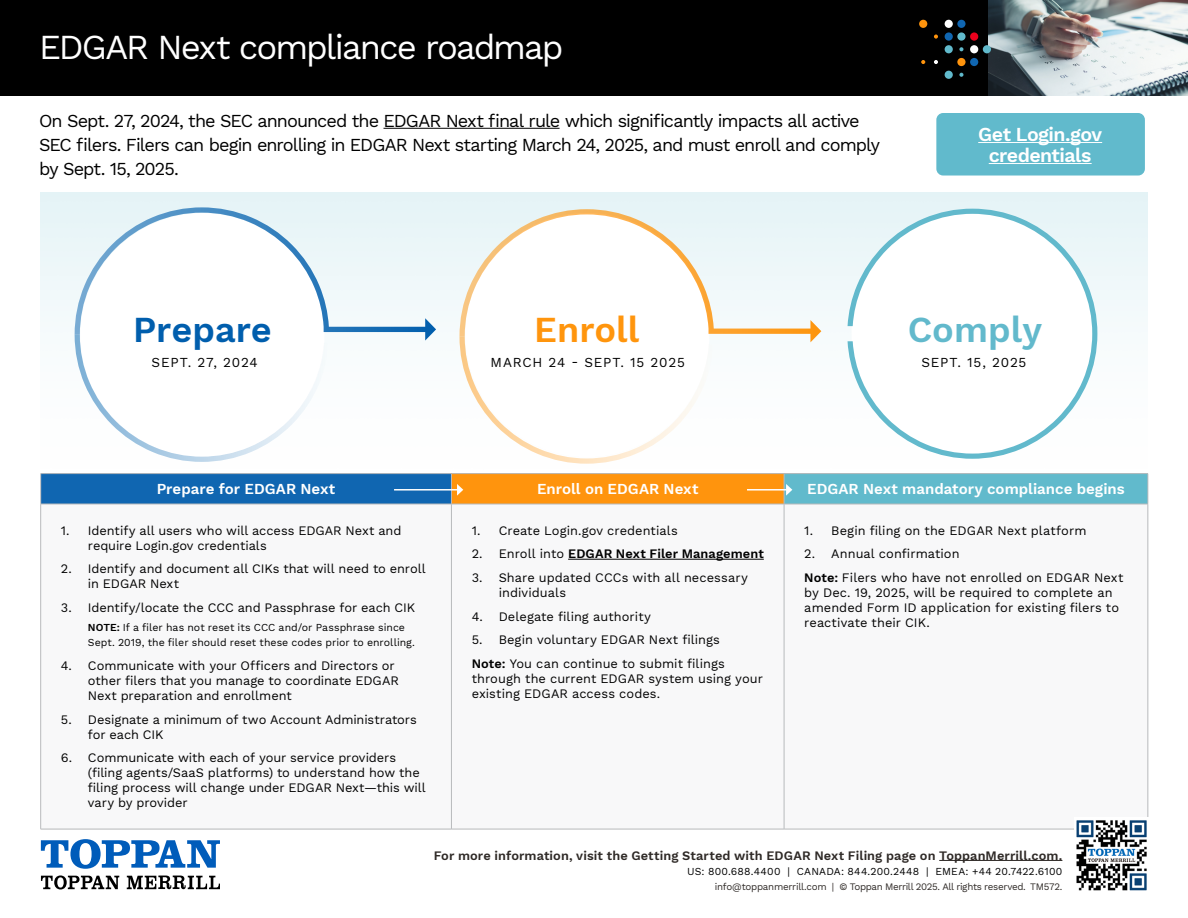
<style>
.page{position:relative;width:1188px;height:918px;background:#fff}
.page>*{position:absolute;margin:0;border:0;box-sizing:border-box;transform-origin:0 0}
.t1{font:600 36px "Work Sans";color:#005ead}
.t2{font:600 36px "Work Sans";color:#ff950d}
.t3{font:600 36px "Work Sans";color:#62b9cc}
.Sell_Sheet_Title{font:34.5px "Work Sans";letter-spacing:-.06em;color:#fff}
.Sell_Sheet_Title-2{font:600 19.5px/21px "Work Sans";letter-spacing:-.03em;color:#fff;text-align:center}
.Sell_Sheet_Title-3{font:18px/24px "Work Sans";letter-spacing:-.055em;color:#000}
.Services_Body_Copy{font:600 15px "Work Sans";color:#fff}
.Services_Body_Copy-2{font:13.5px "Work Sans";letter-spacing:.06em;color:#000}
.Services_Body_Copy-3{font:12.75px/15px "Work Sans";color:#000}
.Footnote{font:600 12.75px "Work Sans";letter-spacing:.005em;color:#2e2926}
.t4{font:600 12.75px "Work Sans";letter-spacing:.005em;color:#000}
.Footnote-2{font:10.5px/15px "Work Sans";letter-spacing:.005em;color:#000}
.Footnote-3{font:9.75px "Work Sans";letter-spacing:-.03em;color:#2e2926}
.s1{font-weight:600}
.s2{font-weight:400}
</style>
<div class="page">
<div style="left:0;top:0;width:1188px;height:96px;background:#000"></div>
<svg style="left:848px;top:209px;width:249px;height:250px"></svg>
<svg style="left:459px;top:342px;width:255px;height:122px"></svg>
<svg style="left:459px;top:209px;width:362px;height:133px"></svg>
<svg style="left:75px;top:341px;width:254px;height:121px"></svg>
<svg style="left:75px;top:207px;width:361px;height:134px"></svg>
<hr style="left:384px;top:128px;width:176px;height:1px;background:#000">
<div style="left:41px;top:474px;width:410px;height:30px;background:#1066b1"></div>
<div style="left:451px;top:474px;width:333px;height:30px;background:#ff940d"></div>
<div style="left:784px;top:474px;width:364px;height:30px;background:#61bacc"></div>
<div style="left:41px;top:504px;width:410px;height:325px;background:#f8f8f9"></div>
<svg style="left:452px;top:505px;width:696px;height:324px"></svg>
<hr style="left:40px;top:504px;width:1px;height:325px;background:#b8babc">
<hr style="left:784px;top:504px;width:1px;height:325px;background:#b8babc">
<hr style="left:1148px;top:504px;width:1px;height:325px;background:#b8babc">
<hr style="left:40px;top:829px;width:411px;height:1px;background:#b8babc">
<hr style="left:451px;top:829px;width:333px;height:1px;background:#b8babc">
<hr style="left:784px;top:829px;width:364px;height:1px;background:#b8babc">
<hr style="left:451px;top:504px;width:1px;height:325px;background:#b8babc">
<hr style="left:40px;top:474px;width:1px;height:30px;background:#b8babc">
<hr style="left:40px;top:473px;width:411px;height:1px;background:#b8babc">
<hr style="left:40px;top:504px;width:411px;height:1px;background:#b8babc">
<hr style="left:451px;top:474px;width:1px;height:30px;background:#b8babc">
<hr style="left:451px;top:473px;width:333px;height:1px;background:#b8babc">
<hr style="left:451px;top:504px;width:333px;height:1px;background:#b8babc">
<hr style="left:784px;top:473px;width:364px;height:1px;background:#b8babc">
<hr style="left:784px;top:474px;width:1px;height:30px;background:#b8babc">
<hr style="left:1148px;top:474px;width:1px;height:30px;background:#b8babc">
<hr style="left:784px;top:504px;width:364px;height:1px;background:#b8babc">
<hr style="left:568px;top:559px;width:196px;height:1px;background:#000">
<img style="left:988px;top:0;width:200px;height:96px">
<svg style="left:959px;top:73px;width:4px;height:4px"></svg>
<div style="left:945px;top:71px;width:8px;height:8px;background:#61bacc;border-radius:50%"></div>
<div style="left:945px;top:45px;width:8px;height:8px;background:#61bacc;border-radius:50%"></div>
<div style="left:957px;top:58px;width:9px;height:8px;background:#ff940d;border-radius:50%"></div>
<div style="left:970px;top:58px;width:8px;height:8px;background:#1066b1;border-radius:50%"></div>
<svg style="left:934px;top:60px;width:4px;height:4px"></svg>
<div style="left:970px;top:45px;width:8px;height:8px;background:#fff;border-radius:50%"></div>
<svg style="left:959px;top:47px;width:4px;height:4px"></svg>
<div style="left:970px;top:32px;width:8px;height:9px;background:#eb001c;border-radius:50%"></div>
<div style="left:957px;top:32px;width:9px;height:9px;background:#61bacc;border-radius:50%"></div>
<div style="left:919px;top:20px;width:8px;height:8px;background:#ff940d;border-radius:50%"></div>
<div style="left:945px;top:20px;width:8px;height:8px;background:#fff;border-radius:50%"></div>
<div style="left:957px;top:20px;width:9px;height:8px;background:#1066b1;border-radius:50%"></div>
<div style="left:983px;top:45px;width:8px;height:8px;background:#61bacc;border-radius:50%"></div>
<svg style="left:934px;top:35px;width:4px;height:4px"></svg>
<div style="left:945px;top:32px;width:8px;height:9px;background:#1066b1;border-radius:50%"></div>
<svg style="left:921px;top:60px;width:4px;height:4px"></svg>
<hr style="left:394px;top:489px;width:64px;height:2px;background:#fff">
<svg style="left:457px;top:484px;width:6px;height:12px"></svg>
<hr style="left:747px;top:489px;width:40px;height:2px;background:#fff">
<svg style="left:786px;top:484px;width:6px;height:12px"></svg>
<img style="left:1075px;top:818px;width:74px;height:73px">
<svg style="left:41px;top:839px;width:179px;height:30px"></svg>
<svg style="left:41px;top:875px;width:78px;height:15px"></svg>
<svg style="left:127px;top:876px;width:93px;height:13px"></svg>
<hr style="left:939px;top:860px;width:123px;height:1px;background:#2e2926">
<div style="left:936px;top:113px;width:209px;height:63px;background:#61bacc;border-radius:7px"></div>
<hr style="left:978px;top:142px;width:124px;height:1px;background:#fff">
<hr style="left:989px;top:163px;width:103px;height:1px;background:#fff">
<p class="Sell_Sheet_Title" style="left:39px;top:27px;width:526px">EDGAR Next compliance roadmap</p>
<p class="Sell_Sheet_Title-3" style="left:39px;top:110px;width:843px">On Sept. 27, 2024, the SEC announced the EDGAR Next final rule which significantly impacts all active<br>SEC filers. Filers can begin enrolling in EDGAR Next starting March 24, 2025, and must enroll and comply by Sept. 15, 2025.</p>
<p class="Sell_Sheet_Title-2" style="left:978px;top:125px;width:125px">Get Login.gov credentials</p>
<h1 class="t1" style="left:133px;top:309px;width:140px">Prepare</h1>
<h1 class="t2" style="left:534px;top:309px;width:106px">Enroll</h1>
<h1 class="t3" style="left:908px;top:309px;width:136px">Comply</h1>
<p class="Services_Body_Copy-2" style="left:152px;top:354px;width:108px">SEPT. 27, 2024</p>
<p class="Services_Body_Copy-2" style="left:491px;top:354px;width:196px">MARCH 24 - SEPT. 15 2025</p>
<p class="Services_Body_Copy-2" style="left:921px;top:354px;width:107px">SEPT. 15, 2025</p>
<p class="Services_Body_Copy" style="left:157px;top:480px;width:180px">Prepare for EDGAR Next</p>
<p class="Services_Body_Copy" style="left:537px;top:480px;width:163px">Enroll on EDGAR Next</p>
<p class="Services_Body_Copy" style="left:807px;top:480px;width:319px">EDGAR Next mandatory compliance begins</p>
<p class="Services_Body_Copy-3" style="left:88px;top:523px;width:315px;text-indent:-27px">1. Identify all users who will access EDGAR Next and require Login.gov credentials</p>
<p class="Services_Body_Copy-3" style="left:88px;top:562px;width:339px;text-indent:-27px">2. Identify and document all CIKs that will need to enroll in EDGAR Next</p>
<p class="Services_Body_Copy-3" style="left:61px;top:601px;width:356px">3. Identify/locate the CCC and Passphrase for each CIK</p>
<p class="Footnote-2" style="left:88px;top:621px;width:329px"><span class="s1">NOTE:</span> If a filer has not reset its CCC and/or Passphrase since<br>Sept. 2019, the filer should reset these codes prior to enrolling.</p>
<p class="Services_Body_Copy-3" style="left:88px;top:659px;width:312px;text-indent:-27px">4. Communicate with your Officers and Directors or other filers that you manage to coordinate EDGAR<br>Next preparation and enrollment</p>
<p class="Services_Body_Copy-3" style="left:88px;top:712px;width:330px;text-indent:-27px">5. Designate a minimum of two Account Administrators for each CIK</p>
<p class="Services_Body_Copy-3" style="left:88px;top:751px;width:339px;text-indent:-27px">6. Communicate with each of your service providers (filing agents/SaaS platforms) to understand how the filing process will change under EDGAR Next—this will vary by provider</p>
<p class="Services_Body_Copy-3" style="left:804px;top:523px;width:284px">1. Begin filing on the EDGAR Next platform</p>
<p class="Services_Body_Copy-3" style="left:804px;top:547px;width:157px">2. Annual confirmation</p>
<p class="Services_Body_Copy-3" style="left:804px;top:571px;width:321px"><span class="s1">Note:</span> Filers who have not enrolled on EDGAR Next by Dec. 19, 2025, will be required to complete an amended Form ID application for existing filers to reactivate their CIK.</p>
<p class="Services_Body_Copy-3" style="left:472px;top:523px;width:208px">1. Create Login.gov credentials</p>
<p class="t4" style="left:472px;top:546px;width:294px"><span class="s2">2. Enroll into</span> EDGAR Next Filer Management</p>
<p class="Services_Body_Copy-3" style="left:499px;top:571px;width:251px;text-indent:-27px">3. Share updated CCCs with all necessary individuals</p>
<p class="Services_Body_Copy-3" style="left:472px;top:609px;width:181px">4. Delegate filing authority</p>
<p class="Services_Body_Copy-3" style="left:472px;top:633px;width:250px">5. Begin voluntary EDGAR Next filings</p>
<p class="Services_Body_Copy-3" style="left:472px;top:657px;width:293px"><span class="s1">Note:</span> You can continue to submit filings through the current EDGAR system using your existing EDGAR access codes.</p>
<p class="Footnote" style="left:434px;top:848px;width:630px">For more information, visit the Getting Started with EDGAR Next Filing page on ToppanMerrill.com.</p>
<p class="Footnote-2" style="left:687px;top:864px;width:377px">US: 800.688.4400 | CANADA: 844.200.2448 | EMEA: +44 20.7422.6100</p>
<p class="Footnote-3" style="left:715px;top:880px;width:349px">info@toppanmerrill.com | © Toppan Merrill 2025. All rights reserved. TM572.</p>
</div>
